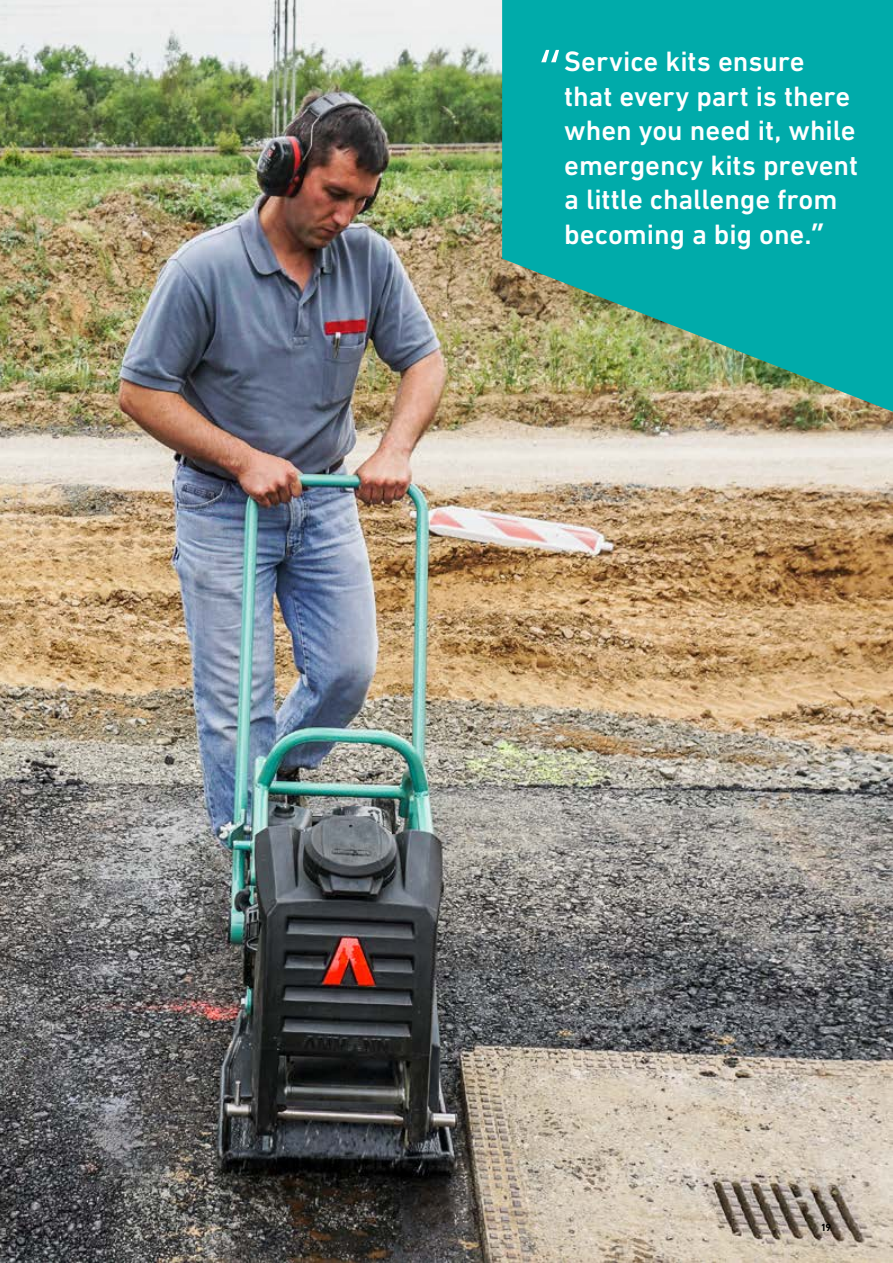
<style>
.page{position:relative;width:893px;height:1263px;background:#fff}
.page>*{position:absolute;margin:0;border:0;box-sizing:border-box;transform-origin:0 0}
.t1{font:57px "Frutiger Next LTW1 G";color:#fff}
.t2{font:500 28.5px/34.5px "DIN Next LT Pro";color:#fff}
.t3{font:700 10.5px "DIN Next LT Pro";color:#000}
.s1{font-family:"Frutiger Next LTW1 G";font-weight:700}
</style>
<div class="page">
<img style="left:0;top:0;width:893px;height:1263px">
<svg style="left:502px;top:0;width:391px;height:412px;background:#1ea79d"></svg>
<h1 class="t1" style="left:539px;top:39px;width:27px">“</h1>
<p class="t2" style="left:564px;top:44px;width:295px">Service kits ensure that every part is there when you need it, while emergency kits prevent a little challenge from becoming a big one.<span class="s1">”</span></p>
<p class="t3" style="left:821px;top:1221px;width:11px">19</p>
</div>
